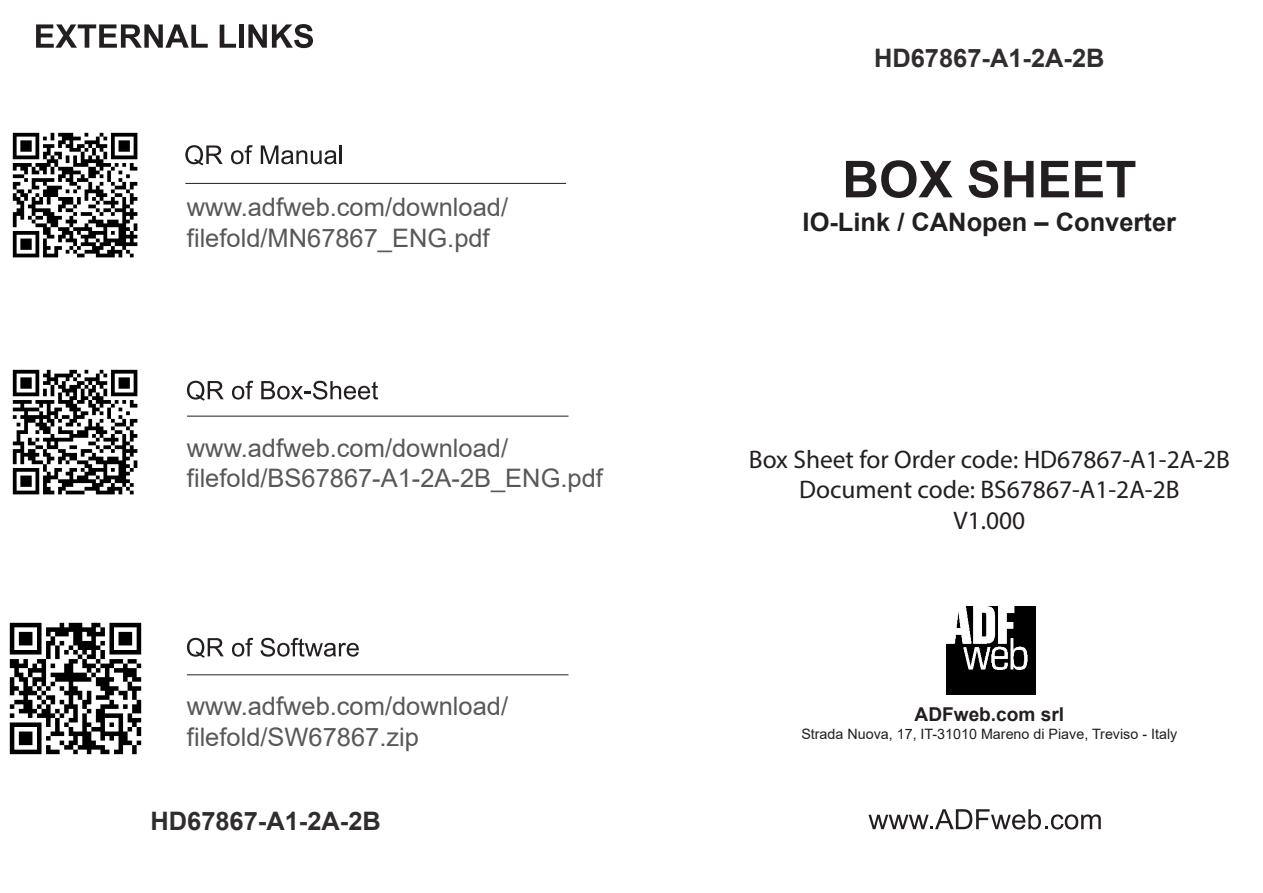
<style>
.page{position:relative;width:1263px;height:893px;background:#fff}
.page>*{position:absolute;margin:0;border:0;box-sizing:border-box;transform-origin:0 0}
.t1{font:700 51px "Arial";color:#231f20}
.t2{font:25.5px/30.6px "Arial";color:#57585a}
.t3{font:25.5px/30.6px "Myriad Pro";color:#231f20;text-align:center}
.t4{font:700 25.5px "Arial";color:rgb(35 31 32/.94)}
.t5{font:700 25.5px "Arial";color:#231f20}
.t6{font:700 19.2px "Arial";color:#231f20}
.t7{font:14.4px "Arial";color:#231f20}
</style>
<div class="page">
<img style="left:12px;top:132px;width:126px;height:126px">
<img style="left:12px;top:369px;width:126px;height:126px">
<img style="left:9px;top:622px;width:133px;height:133px">
<svg style="left:36px;top:24px;width:172px;height:24px"></svg>
<svg style="left:220px;top:25px;width:16px;height:23px"></svg>
<div style="left:239px;top:24px;width:5px;height:24px;background:#231f20"></div>
<svg style="left:248px;top:24px;width:65px;height:24px"></svg>
<svg style="left:187px;top:381px;width:37px;height:20px"></svg>
<svg style="left:232px;top:381px;width:21px;height:19px"></svg>
<svg style="left:261px;top:381px;width:117px;height:19px"></svg>
<hr style="left:187px;top:416px;width:381px;height:1px;background:#231f20">
<svg style="left:187px;top:638px;width:37px;height:20px"></svg>
<svg style="left:232px;top:638px;width:21px;height:19px"></svg>
<svg style="left:261px;top:638px;width:98px;height:19px"></svg>
<hr style="left:187px;top:674px;width:381px;height:1px;background:#231f20">
<svg style="left:868px;top:809px;width:233px;height:20px"></svg>
<img style="left:947px;top:606px;width:88px;height:89px">
<hr style="left:185px;top:183px;width:381px;height:1px;background:#231f20">
<svg style="left:185px;top:145px;width:38px;height:20px"></svg>
<svg style="left:231px;top:145px;width:22px;height:19px"></svg>
<svg style="left:261px;top:145px;width:76px;height:19px"></svg>
<hr style="left:339px;top:145px;width:3px;height:19px;background:#231f20">
<p class="t2" style="left:187px;top:192px;width:323px">www.adfweb.com/download/ filefold/MN67867_ENG.pdf</p>
<p class="t2" style="left:187px;top:432px;width:417px">www.adfweb.com/download/ filefold/BS67867-A1-2A-2B_ENG.pdf</p>
<p class="t4" style="left:874px;top:40px;width:232px">HD67867-A1-2A-2B</p>
<h1 class="t1" style="left:842px;top:143px;width:296px">BOX SHEET</h1>
<p class="t5" style="left:803px;top:204px;width:375px">IO-Link / CANopen – Converter</p>
<p class="t3" style="left:749px;top:444px;width:483px">Box Sheet for Order code: HD67867-A1-2A-2B<br>Document code: BS67867-A1-2A-2B<br>V1.000</p>
<p class="t2" style="left:187px;top:691px;width:323px">www.adfweb.com/download/ filefold/SW67867.zip</p>
<p class="t6" style="left:914px;top:701px;width:151px">ADFweb.com srl</p>
<p class="t7" style="left:801px;top:724px;width:377px">Strada Nuova, 17, IT-31010 Mareno di Piave, Treviso - Italy</p>
<p class="t4" style="left:150px;top:803px;width:232px">HD67867-A1-2A-2B</p>
</div>
